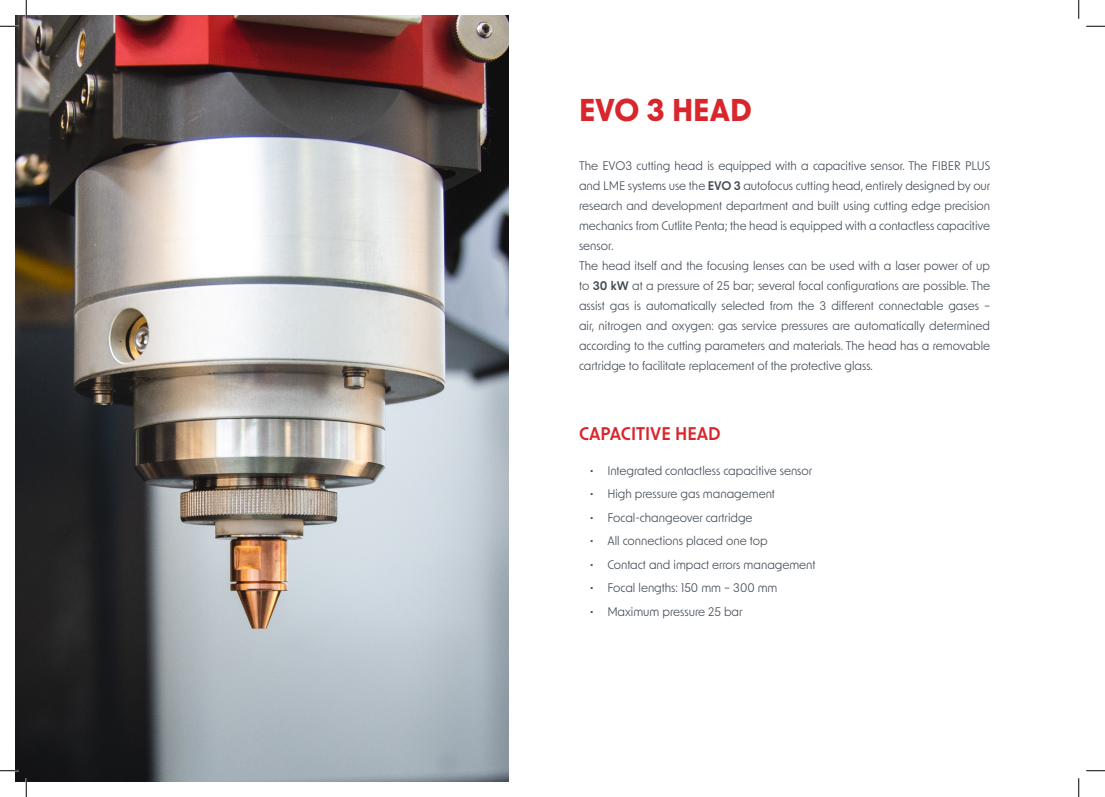
<style>
.page{position:relative;width:1105px;height:797px;background:#fff}
.page>*{position:absolute;margin:0;border:0;box-sizing:border-box;transform-origin:0 0}
.Titolo_paragrafo{font:700 30px "New Order";letter-spacing:-.005em;color:#d9252c}
.titoli_sottoparagraf{font:600 17.5px "New Order";color:#d9252c}
.testo{font:11.88px/20px "New Order";color:#424b55;text-align:justify}
.s1{font-weight:600}
</style>
<div class="page">
<img style="left:16px;top:16px;width:492px;height:765px">
<svg style="left:0;top:25px;width:19px;height:2px"></svg>
<svg style="left:1086px;top:25px;width:19px;height:2px"></svg>
<svg style="left:0;top:770px;width:19px;height:1px"></svg>
<svg style="left:1086px;top:770px;width:19px;height:1px"></svg>
<svg style="left:25px;top:0;width:2px;height:19px"></svg>
<svg style="left:25px;top:778px;width:2px;height:19px"></svg>
<svg style="left:1078px;top:0;width:1px;height:19px"></svg>
<svg style="left:1078px;top:778px;width:1px;height:19px"></svg>
<p class="Titolo_paragrafo" style="left:579px;top:91px;width:174px">EVO 3 HEAD</p>
<p class="testo" style="left:579px;top:155px;width:413px">The EVO3 cutting head is equipped with a capacitive sensor. The FIBER PLUS and LME systems use the <span class="s1">EVO 3</span> autofocus cutting head, entirely designed by our research and development department and built using cutting edge precision mechanics from Cutlite Penta; the head is equipped with a contactless capacitive sensor.</p>
<p class="testo" style="left:579px;top:255px;width:413px">The head itself and the focusing lenses can be used with a laser power of up to <span class="s1">30 kW</span> at a pressure of 25 bar; several focal configurations are possible. The assist gas is automatically selected from the 3 different connectable gases – air, nitrogen and oxygen: gas service pressures are automatically determined according to the cutting parameters and materials. The head has a removable cartridge to facilitate replacement of the protective glass.</p>
<p class="titoli_sottoparagraf" style="left:579px;top:422px;width:143px">CAPACITIVE HEAD</p>
<p class="testo" style="left:590px;top:459px;width:224px">• Integrated contactless capacitive sensor</p>
<p class="testo" style="left:590px;top:483px;width:187px">• High pressure gas management</p>
<p class="testo" style="left:590px;top:507px;width:164px">• Focal-changeover cartridge</p>
<p class="testo" style="left:590px;top:530px;width:179px">• All connections placed one top</p>
<p class="testo" style="left:590px;top:554px;width:227px">• Contact and impact errors management</p>
<p class="testo" style="left:590px;top:577px;width:189px">• Focal lengths: 150 mm – 300 mm</p>
<p class="testo" style="left:590px;top:601px;width:154px">• Maximum pressure 25 bar</p>
</div>
